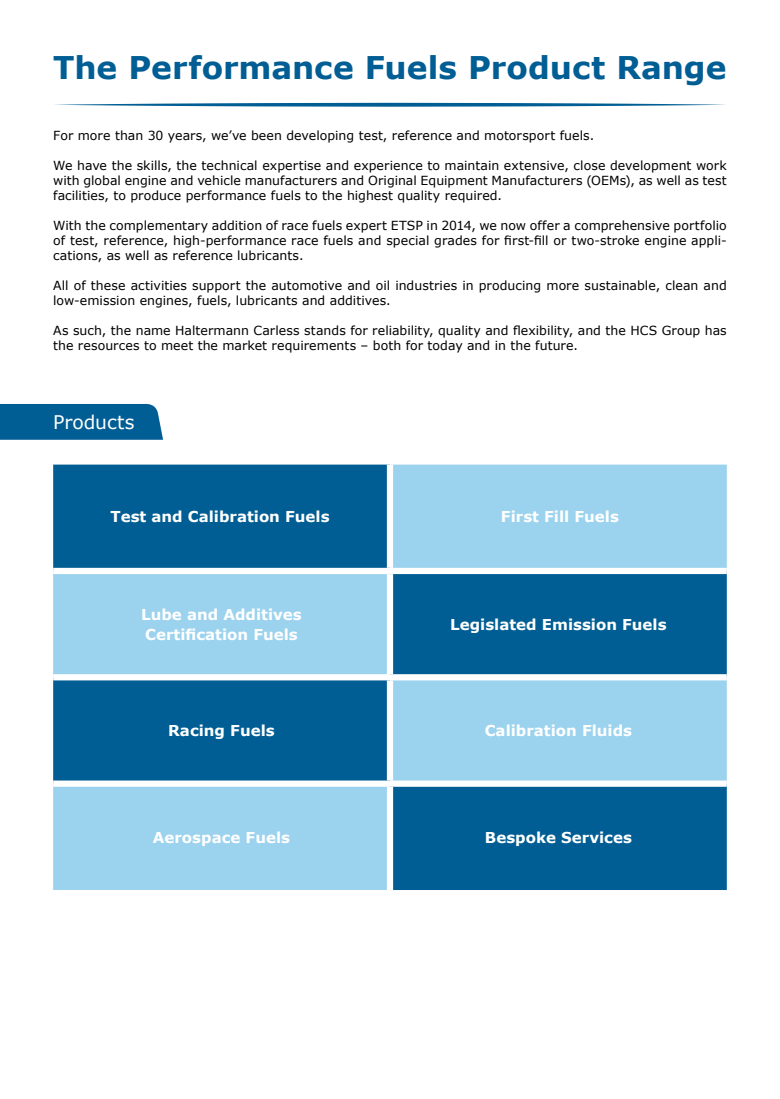
<style>
.page{position:relative;width:780px;height:1099px;background:#fff}
.page>*{position:absolute;margin:0;border:0;box-sizing:border-box;transform-origin:0 0}
.t1{font:700 31.25px "Verdana";color:#005e94}
.t2{font:18.75px "Verdana";color:#fff}
.t3{font:700 15px/20px "Verdana";color:#fff}
.t4{font:12.5px/15px "Verdana";letter-spacing:.005em;color:#000;text-align:justify}
</style>
<div class="page">
<div style="left:0;top:404px;width:163px;height:36px;background:#005e94"></div>
<svg style="left:54px;top:103px;width:672px;height:4px"></svg>
<svg style="left:53px;top:464px;width:673px;height:426px;background:#4e98c1"></svg>
<div style="left:387px;top:464px;width:6px;height:104px;background:#fff"></div>
<div style="left:53px;top:568px;width:337px;height:6px;background:#fff"></div>
<div style="left:390px;top:568px;width:336px;height:6px;background:#fff"></div>
<div style="left:387px;top:574px;width:6px;height:100px;background:#fff"></div>
<div style="left:53px;top:674px;width:337px;height:6px;background:#fff"></div>
<div style="left:390px;top:674px;width:336px;height:6px;background:#fff"></div>
<div style="left:387px;top:680px;width:6px;height:100px;background:#fff"></div>
<div style="left:53px;top:780px;width:337px;height:6px;background:#fff"></div>
<div style="left:390px;top:780px;width:336px;height:6px;background:#fff"></div>
<div style="left:387px;top:786px;width:6px;height:104px;background:#fff"></div>
<h1 class="t1" style="left:53px;top:47px;width:674px">The Performance Fuels Product Range</h1>
<p class="t4" style="left:53px;top:128px;width:542px">For more than 30 years, we’ve been developing test, reference and motorsport fuels.</p>
<p class="t4" style="left:53px;top:158px;width:675px">We have the skills, the technical expertise and experience to maintain extensive, close development work with global engine and vehicle manufacturers and Original Equipment Manufacturers (OEMs), as well as test facilities, to produce performance fuels to the highest quality required.</p>
<p class="t4" style="left:53px;top:218px;width:675px">With the complementary addition of race fuels expert ETSP in 2014, we now offer a comprehensive portfolio of test, reference, high-performance race fuels and special grades for first-fill or two-stroke engine appli&shy;cations, as well as reference lubricants.</p>
<p class="t4" style="left:53px;top:278px;width:675px">All of these activities support the automotive and oil industries in producing more sustainable, clean and low-emission engines, fuels, lubricants and additives.</p>
<p class="t4" style="left:53px;top:323px;width:675px">As such, the name Haltermann Carless stands for reliability, quality and flexibility, and the HCS Group has the resources to meet the market requirements – both for today and in the future.</p>
<h2 class="t2" style="left:53px;top:410px;width:83px">Products</h2>
<p class="t3" style="left:110px;top:506px;width:220px">Test and Calibration Fuels</p>
<p class="t3" style="left:501px;top:506px;width:119px">First Fill Fuels</p>
<p class="t3" style="left:141px;top:604px;width:162px">Lube and Additives<br>Certification Fuels</p>
<p class="t3" style="left:450px;top:614px;width:218px">Legislated Emission Fuels</p>
<p class="t3" style="left:168px;top:721px;width:108px">Racing Fuels</p>
<p class="t3" style="left:485px;top:721px;width:149px">Calibration Fluids</p>
<p class="t3" style="left:153px;top:827px;width:139px">Aerospace Fuels</p>
<p class="t3" style="left:485px;top:827px;width:148px">Bespoke Services</p>
</div>
